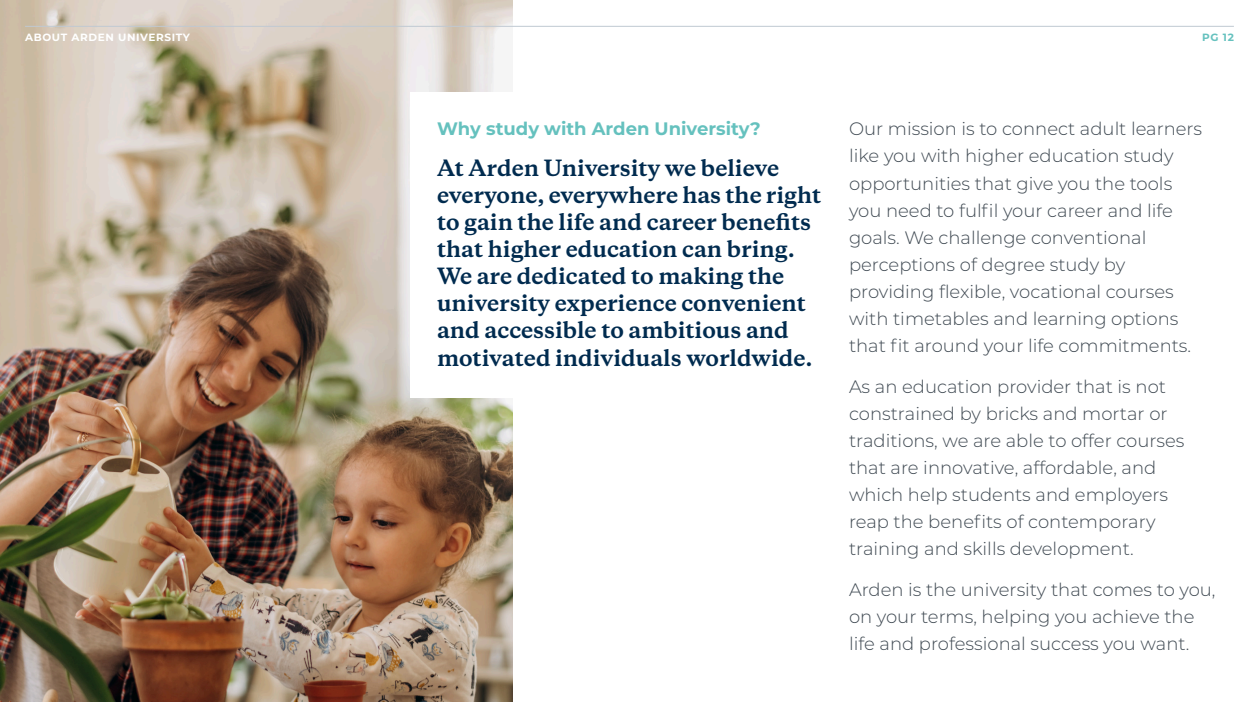
<style>
.page{position:relative;width:1259px;height:702px;background:#fff}
.page>*{position:absolute;margin:0;border:0;box-sizing:border-box;transform-origin:0 0}
.Stand_First{font:700 21px/27px "Copernicus";color:#002b4f}
.Body{font:300 18px/27px "Montserrat";color:#3f4952}
.Subhead{font:700 18px "Montserrat";color:#65c1be}
.t1{font:700 10.5px "Montserrat";letter-spacing:.06em;color:#fff}
.t2{font:700 10.5px "Montserrat";color:#65c1be}
</style>
<div class="page">
<img style="left:0;top:0;width:512px;height:702px">
<div style="left:411px;top:92px;width:411px;height:306px;background:#fff"></div>
<hr style="left:25px;top:26px;width:1209px;height:1px;background:#c0c9d2">
<p class="t1" style="left:25px;top:29px;width:166px">ABOUT ARDEN UNIVERSITY</p>
<p class="t2" style="left:1202px;top:29px;width:33px">PG 12</p>
<p class="Subhead" style="left:437px;top:116px;width:325px">Why study with Arden University?</p>
<p class="Stand_First" style="left:437px;top:155px;width:386px">At Arden University we believe everyone, everywhere has the right to gain the life and career benefits that higher education can bring.<br>We are dedicated to making the university experience convenient and accessible to ambitious and motivated individuals worldwide.</p>
<p class="Body" style="left:849px;top:115px;width:355px">Our mission is to connect adult learners like you with higher education study opportunities that give you the tools you need to fulfil your career and life goals. We challenge conventional perceptions of degree study by providing flexible, vocational courses with timetables and learning options that fit around your life commitments.</p>
<p class="Body" style="left:849px;top:372px;width:337px">As an education provider that is not constrained by bricks and mortar or traditions, we are able to offer courses that are innovative, affordable, and which help students and employers reap the benefits of contemporary training and skills development.</p>
<p class="Body" style="left:849px;top:575px;width:368px">Arden is the university that comes to you, on your terms, helping you achieve the life and professional success you want.</p>
</div>
